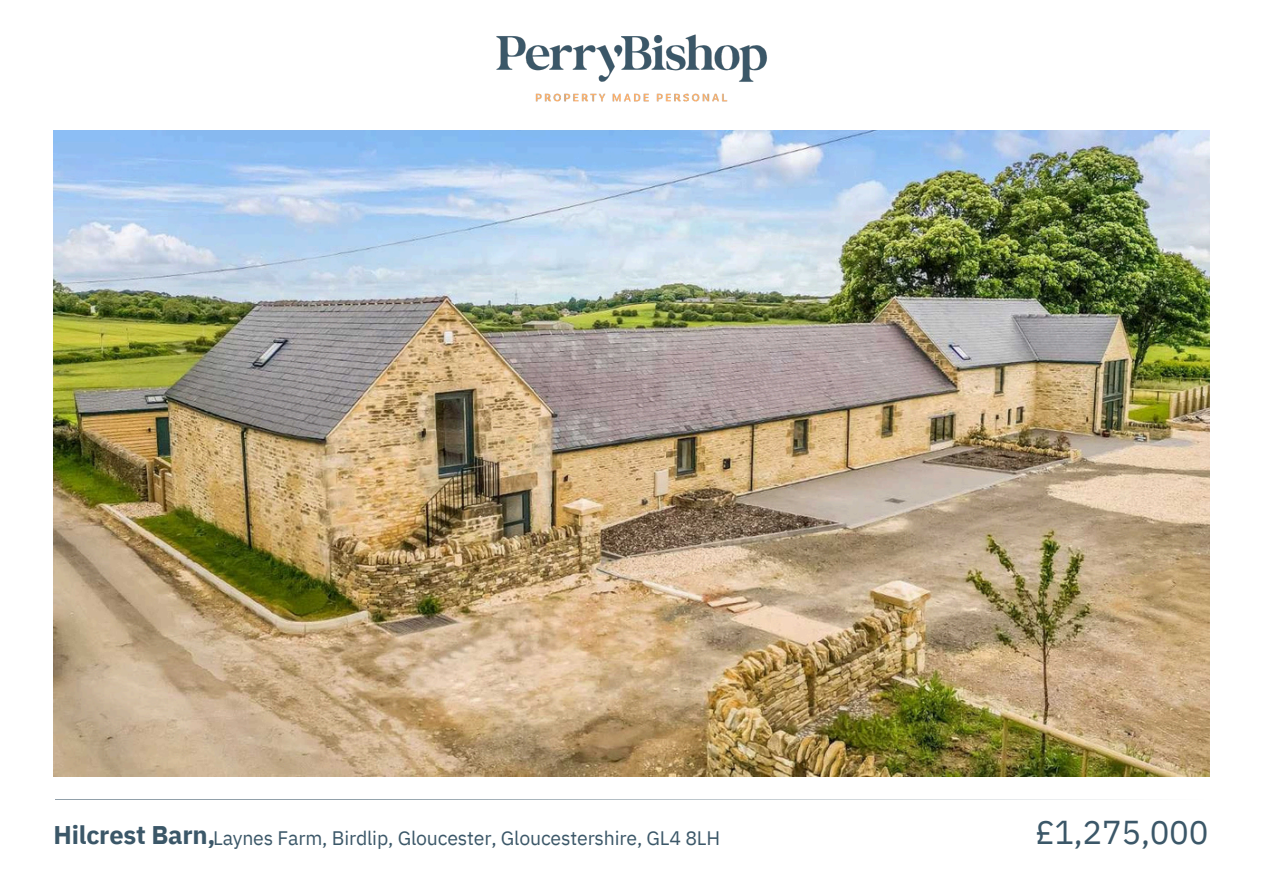
<style>
.page{position:relative;width:1263px;height:894px;background:#fff}
.page>*{position:absolute;margin:0;border:0;box-sizing:border-box;transform-origin:0 0}
.t1{font:33px "IBM Plex Sans";letter-spacing:-.01em;color:#3b5768}
.t2{font:700 25.5px "IBM Plex Sans";letter-spacing:-.01em;color:#3b5768}
.t3{font:19.5px "IBM Plex Sans";letter-spacing:-.01em;color:#3b5768}
</style>
<div class="page">
<img style="left:496px;top:34px;width:271px;height:68px">
<img style="left:54px;top:131px;width:1155px;height:645px">
<h2 class="t2" style="left:54px;top:817px;width:163px">Hilcrest Barn,</h2>
<p class="t3" style="left:213px;top:824px;width:509px">Laynes Farm, Birdlip, Gloucester, Gloucestershire, GL4 8LH</p>
<h1 class="t1" style="left:1035px;top:810px;width:175px">£1,275,000</h1>
</div>
